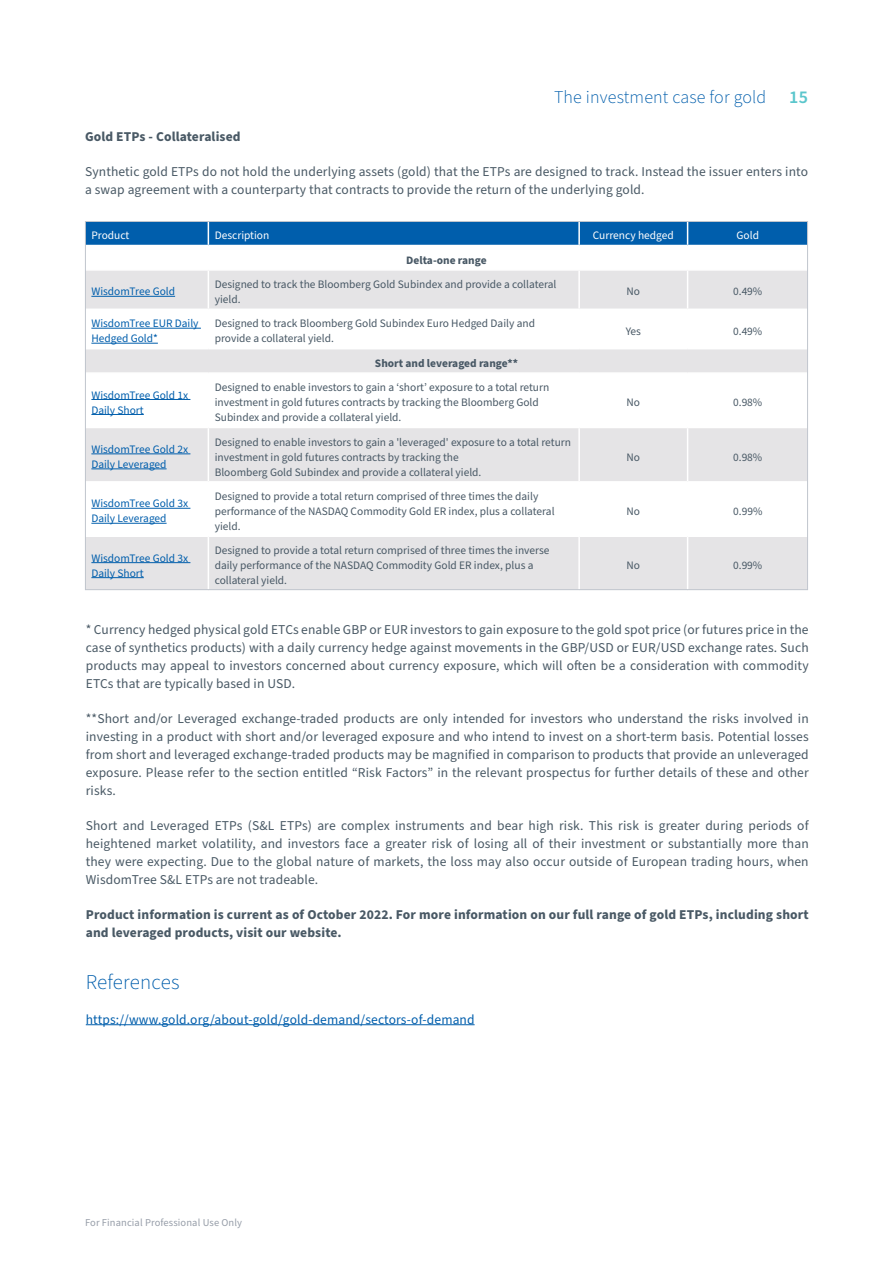
<style>
.page{position:relative;width:893px;height:1263px;background:#fff}
.page>*{position:absolute;margin:0;border:0;box-sizing:border-box;transform-origin:0 0}
.t1{font:300 21px "Source Sans Pro";letter-spacing:.01em;color:#005eac}
.t2{font:300 18px "Source Sans Pro";letter-spacing:.01em;color:#005eac}
.t3{font:600 18px "Source Sans Pro";color:#5bc6cc}
.t4{font:13.5px/18px "Source Sans Pro";letter-spacing:.01em;color:#495965;text-align:justify}
.t5{font:700 13.5px/18px "Source Sans Pro";letter-spacing:.01em;color:#495965}
.t6{font:13.5px "Source Sans Pro";letter-spacing:.01em;color:#005eac}
.t7{font:11.4px/15px "Source Sans Pro";color:#485865}
.t8{font:11.4px/15px "Source Sans Pro";color:#005eac}
.t9{font:700 11.4px "Source Sans Pro";color:#485865}
.t10{font:11.4px "Source Sans Pro";color:#fff}
.t11{font:10.5px "Source Sans Pro";letter-spacing:.01em;color:#979ea9}
</style>
<div class="page">
<svg style="left:87px;top:271px;width:719px;height:317px;fill:#e5e4e6"></svg>
<div style="left:87px;top:223px;width:719px;height:22px;background:#005eac"></div>
<hr style="left:208px;top:271px;width:1px;height:38px;background:#fff">
<hr style="left:578px;top:271px;width:2px;height:38px;background:#fff">
<hr style="left:687px;top:271px;width:1px;height:38px;background:#fff">
<hr style="left:85px;top:309px;width:123px;height:1px;background:#fff">
<hr style="left:208px;top:309px;width:371px;height:1px;background:#fff">
<hr style="left:208px;top:310px;width:1px;height:38px;background:#fff">
<hr style="left:579px;top:309px;width:109px;height:1px;background:#fff">
<hr style="left:578px;top:310px;width:2px;height:38px;background:#fff">
<hr style="left:688px;top:309px;width:121px;height:1px;background:#fff">
<hr style="left:687px;top:310px;width:1px;height:38px;background:#fff">
<hr style="left:85px;top:348px;width:123px;height:1px;background:#fff">
<hr style="left:208px;top:348px;width:371px;height:1px;background:#fff">
<hr style="left:579px;top:348px;width:109px;height:1px;background:#fff">
<hr style="left:688px;top:348px;width:121px;height:1px;background:#fff">
<hr style="left:85px;top:372px;width:123px;height:2px;background:#fff">
<hr style="left:208px;top:372px;width:371px;height:2px;background:#fff">
<hr style="left:208px;top:374px;width:1px;height:53px;background:#fff">
<hr style="left:579px;top:372px;width:109px;height:2px;background:#fff">
<hr style="left:578px;top:374px;width:2px;height:53px;background:#fff">
<hr style="left:688px;top:372px;width:121px;height:2px;background:#fff">
<hr style="left:687px;top:374px;width:1px;height:53px;background:#fff">
<hr style="left:85px;top:427px;width:123px;height:1px;background:#fff">
<hr style="left:208px;top:427px;width:371px;height:1px;background:#fff">
<hr style="left:208px;top:428px;width:1px;height:53px;background:#fff">
<hr style="left:579px;top:427px;width:109px;height:1px;background:#fff">
<hr style="left:578px;top:428px;width:2px;height:53px;background:#fff">
<hr style="left:688px;top:427px;width:121px;height:1px;background:#fff">
<hr style="left:687px;top:428px;width:1px;height:53px;background:#fff">
<hr style="left:85px;top:481px;width:123px;height:2px;background:#fff">
<hr style="left:208px;top:481px;width:371px;height:2px;background:#fff">
<hr style="left:208px;top:483px;width:1px;height:52px;background:#fff">
<hr style="left:579px;top:481px;width:109px;height:2px;background:#fff">
<hr style="left:578px;top:483px;width:2px;height:52px;background:#fff">
<hr style="left:688px;top:481px;width:121px;height:2px;background:#fff">
<hr style="left:687px;top:483px;width:1px;height:52px;background:#fff">
<hr style="left:85px;top:535px;width:123px;height:2px;background:#fff">
<hr style="left:208px;top:535px;width:371px;height:2px;background:#fff">
<hr style="left:208px;top:537px;width:1px;height:53px;background:#fff">
<hr style="left:579px;top:535px;width:109px;height:2px;background:#fff">
<hr style="left:578px;top:537px;width:2px;height:53px;background:#fff">
<hr style="left:688px;top:535px;width:121px;height:2px;background:#fff">
<hr style="left:687px;top:537px;width:1px;height:53px;background:#fff">
<hr style="left:91px;top:296px;width:84px;height:1px;background:#005eac">
<hr style="left:91px;top:328px;width:110px;height:1px;background:#005eac">
<hr style="left:91px;top:343px;width:67px;height:1px;background:#005eac">
<hr style="left:91px;top:399px;width:99px;height:1px;background:#005eac">
<hr style="left:91px;top:414px;width:53px;height:1px;background:#005eac">
<hr style="left:91px;top:454px;width:99px;height:1px;background:#005eac">
<hr style="left:91px;top:469px;width:76px;height:1px;background:#005eac">
<hr style="left:91px;top:508px;width:99px;height:1px;background:#005eac">
<hr style="left:91px;top:523px;width:76px;height:1px;background:#005eac">
<hr style="left:693px;top:496px;width:110px;height:2px;background:#fff">
<svg style="left:693px;top:498px;width:1px;height:22px"></svg>
<hr style="left:801px;top:498px;width:2px;height:22px;background:#fff">
<hr style="left:693px;top:520px;width:110px;height:2px;background:#fff">
<hr style="left:91px;top:562px;width:99px;height:1px;background:#005eac">
<hr style="left:91px;top:577px;width:53px;height:1px;background:#005eac">
<hr style="left:86px;top:1024px;width:389px;height:1px;background:#005eac">
<h2 class="t2" style="left:554px;top:85px;width:214px">The investment case for gold</h2>
<h2 class="t3" style="left:789px;top:85px;width:20px">15</h2>
<p class="t5" style="left:85px;top:128px;width:157px">Gold ETPs - Collateralised</p>
<p class="t4" style="left:85px;top:163px;width:724px">Synthetic gold ETPs do not hold the underlying assets (gold) that the ETPs are designed to track. Instead the issuer enters into a swap agreement with a counterparty that contracts to provide the return of the underlying gold.</p>
<p class="t10" style="left:91px;top:228px;width:39px">Product</p>
<p class="t10" style="left:215px;top:228px;width:56px">Description</p>
<p class="t10" style="left:593px;top:228px;width:82px">Currency hedged</p>
<p class="t10" style="left:736px;top:228px;width:24px">Gold</p>
<p class="t9" style="left:406px;top:252px;width:82px">Delta-one range</p>
<p class="t8" style="left:91px;top:284px;width:85px">WisdomTree Gold</p>
<p class="t7" style="left:215px;top:277px;width:343px">Designed to track the Bloomberg Gold Subindex and provide a collateral yield.</p>
<p class="t7" style="left:627px;top:284px;width:15px">No</p>
<p class="t7" style="left:733px;top:284px;width:31px">0.49%</p>
<p class="t8" style="left:91px;top:316px;width:109px">WisdomTree EUR Daily<br>Hedged Gold*</p>
<p class="t7" style="left:215px;top:316px;width:322px">Designed to track Bloomberg Gold Subindex Euro Hedged Daily and provide a collateral yield.</p>
<p class="t7" style="left:626px;top:324px;width:17px">Yes</p>
<p class="t7" style="left:733px;top:324px;width:31px">0.49%</p>
<p class="t9" style="left:375px;top:355px;width:145px">Short and leveraged range**</p>
<p class="t8" style="left:91px;top:388px;width:98px">WisdomTree Gold 1x<br>Daily Short</p>
<p class="t7" style="left:215px;top:380px;width:336px">Designed to enable investors to gain a ‘short’ exposure to a total return investment in gold futures contracts by tracking the Bloomberg Gold<br>Subindex and provide a collateral yield.</p>
<p class="t7" style="left:627px;top:395px;width:15px">No</p>
<p class="t7" style="left:733px;top:395px;width:31px">0.98%</p>
<p class="t8" style="left:91px;top:442px;width:98px">WisdomTree Gold 2x<br>Daily Leveraged</p>
<p class="t7" style="left:215px;top:435px;width:358px">Designed to enable investors to gain a 'leveraged' exposure to a total return investment in gold futures contracts by tracking the<br>Bloomberg Gold Subindex and provide a collateral yield.</p>
<p class="t8" style="left:91px;top:496px;width:98px">WisdomTree Gold 3x<br>Daily Leveraged</p>
<p class="t7" style="left:215px;top:489px;width:341px">Designed to provide a total return comprised of three times the daily performance of the NASDAQ Commodity Gold ER index, plus a collateral yield.</p>
<p class="t8" style="left:91px;top:551px;width:98px">WisdomTree Gold 3x<br>Daily Short</p>
<p class="t7" style="left:215px;top:543px;width:336px">Designed to provide a total return comprised of three times the inverse daily performance of the NASDAQ Commodity Gold ER index, plus a collateral yield.</p>
<p class="t7" style="left:627px;top:450px;width:15px">No</p>
<p class="t7" style="left:733px;top:450px;width:31px">0.98%</p>
<p class="t7" style="left:627px;top:504px;width:15px">No</p>
<p class="t7" style="left:733px;top:504px;width:31px">0.99%</p>
<p class="t7" style="left:627px;top:558px;width:15px">No</p>
<p class="t7" style="left:733px;top:558px;width:31px">0.99%</p>
<p class="t4" style="left:86px;top:620px;width:724px">* Currency hedged physical gold ETCs enable GBP or EUR investors to gain exposure to the gold spot price (or futures price in the case of synthetics products) with a daily currency hedge against movements in the GBP/USD or EUR/USD exchange rates. Such products may appeal to investors concerned about currency exposure, which will often be a consideration with commodity ETCs that are typically based in USD.</p>
<p class="t4" style="left:86px;top:709px;width:724px">**Short and/or Leveraged exchange-traded products are only intended for investors who understand the risks involved in investing in a product with short and/or leveraged exposure and who intend to invest on a short-term basis. Potential losses from short and leveraged exchange-traded products may be magnified in comparison to products that provide an unleveraged exposure. Please refer to the section entitled “Risk Factors” in the relevant prospectus for further details of these and other risks.</p>
<p class="t4" style="left:86px;top:816px;width:724px">Short and Leveraged ETPs (S&amp;L ETPs) are complex instruments and bear high risk. This risk is greater during periods of heightened market volatility, and investors face a greater risk of losing all of their investment or substantially more than they were expecting. Due to the global nature of markets, the loss may also occur outside of European trading hours, when WisdomTree S&amp;L ETPs are not tradeable.</p>
<p class="t5" style="left:86px;top:905px;width:724px">Product information is current as of October 2022. For more information on our full range of gold ETPs, including short and leveraged products, visit our website.</p>
<h1 class="t1" style="left:86px;top:968px;width:95px">References</h1>
<p class="t6" style="left:86px;top:1010px;width:390px">https://www.gold.org/about-gold/gold-demand/sectors-of-demand</p>
<p class="t11" style="left:85px;top:1215px;width:159px">For Financial Professional Use Only</p>
</div>
